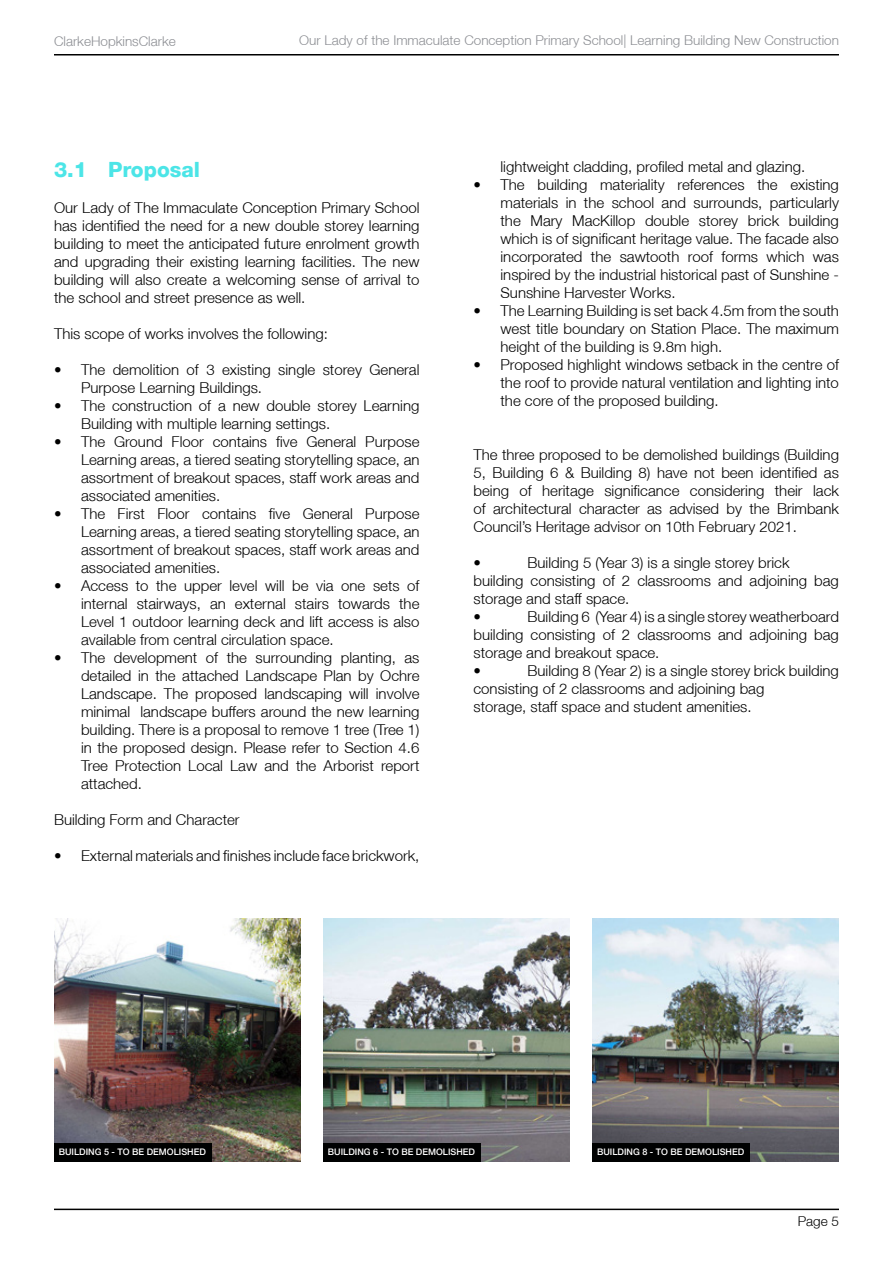
<style>
.page{position:relative;width:893px;height:1263px;background:#fff}
.page>*{position:absolute;margin:0;border:0;box-sizing:border-box;transform-origin:0 0}
.t1{font:800 21px "Helvetica Neue LT";color:#4ce5e7}
.t2{font:300 15px/18px "Helvetica Neue LT";color:#000;text-align:justify}
.t3{font:300 13.5px "Helvetica Neue LT";color:#8c8e93}
.t4{font:300 13.5px "Helvetica Neue LT";color:#000}
.t5{font:500 9px "Helvetica Neue LT";color:#fff}
</style>
<div class="page">
<img style="left:54px;top:918px;width:247px;height:243px">
<img style="left:323px;top:918px;width:247px;height:243px">
<img style="left:592px;top:918px;width:247px;height:243px">
<div style="left:54px;top:1143px;width:157px;height:18px;background:#000101"></div>
<div style="left:323px;top:1143px;width:157px;height:18px;background:#000101"></div>
<div style="left:592px;top:1143px;width:157px;height:18px;background:#000101"></div>
<hr style="left:54px;top:1208px;width:785px;height:2px;background:#000">
<hr style="left:54px;top:54px;width:785px;height:2px;background:#000">
<p class="t3" style="left:54px;top:33px;width:123px">ClarkeHopkinsClarke</p>
<p class="t3" style="left:299px;top:32px;width:541px">Our Lady of the Immaculate Conception Primary School| Learning Building New Construction</p>
<h1 class="t1" style="left:54px;top:157px;width:148px">3.1 Proposal</h1>
<p class="t2" style="left:54px;top:198px;width:367px">Our Lady of The Immaculate Conception Primary School has identified the need for a new double storey learning building to meet the anticipated future enrolment growth and upgrading their existing learning facilities. The new building will also create a welcoming sense of arrival to the school and street presence as well.</p>
<p class="t2" style="left:54px;top:324px;width:275px">This scope of works involves the following:</p>
<p class="t2" style="left:81px;top:360px;width:340px;text-indent:-27px">• The demolition of 3 existing single storey General<br>Purpose Learning Buildings.</p>
<p class="t2" style="left:81px;top:396px;width:340px;text-indent:-27px">• The construction of a new double storey Learning<br>Building with multiple learning settings.</p>
<p class="t2" style="left:81px;top:432px;width:340px;text-indent:-27px">• The Ground Floor contains five General Purpose Learning areas, a tiered seating storytelling space, an assortment of breakout spaces, staff work areas and associated amenities.</p>
<p class="t2" style="left:81px;top:504px;width:340px;text-indent:-27px">• The First Floor contains five General Purpose Learning areas, a tiered seating storytelling space, an assortment of breakout spaces, staff work areas and associated amenities.</p>
<p class="t2" style="left:81px;top:576px;width:340px;text-indent:-27px">• Access to the upper level will be via one sets of internal stairways, an external stairs towards the Level 1 outdoor learning deck and lift access is also available from central circulation space.</p>
<p class="t2" style="left:81px;top:648px;width:340px;text-indent:-27px">• The development of the surrounding planting, as detailed in the attached Landscape Plan by Ochre Landscape. The proposed landscaping will involve minimal landscape buffers around the new learning building. There is a proposal to remove 1 tree (Tree 1) in the proposed design. Please refer to Section 4.6<br>Tree Protection Local Law and the Arborist report attached.</p>
<p class="t2" style="left:54px;top:810px;width:187px">Building Form and Character</p>
<p class="t2" style="left:54px;top:846px;width:367px">• External materials and finishes include face brickwork,</p>
<p class="t2" style="left:500px;top:158px;width:306px">lightweight cladding, profiled metal and glazing.</p>
<p class="t2" style="left:500px;top:176px;width:340px;text-indent:-27px">• The building materiality references the existing materials in the school and surrounds, particularly the Mary MacKillop double storey brick building which is of significant heritage value. The facade also incorporated the sawtooth roof forms which was inspired by the industrial historical past of Sunshine - Sunshine Harvester Works.</p>
<p class="t2" style="left:500px;top:302px;width:340px;text-indent:-27px">• The Learning Building is set back 4.5m from the south west title boundary on Station Place. The maximum height of the building is 9.8m high.</p>
<p class="t2" style="left:500px;top:356px;width:340px;text-indent:-27px">• Proposed highlight windows setback in the centre of the roof to provide natural ventilation and lighting into the core of the proposed building.</p>
<p class="t2" style="left:473px;top:446px;width:367px">The three proposed to be demolished buildings (Building 5, Building 6 &amp; Building 8) have not been identified as being of heritage significance considering their lack of architectural character as advised by the Brimbank Council’s Heritage advisor on 10th February 2021.</p>
<p class="t2" style="left:473px;top:554px;width:9px">•</p>
<p class="t2" style="left:473px;top:554px;width:367px;text-align:left;text-indent:54px">Building 5 (Year 3) is a single storey brick building consisting of 2 classrooms and adjoining bag storage and staff space.<br>•</p>
<p class="t2" style="left:473px;top:608px;width:367px;text-align:left;text-indent:54px">Building 6 (Year 4) is a single storey weatherboard building consisting of 2 classrooms and adjoining bag storage and breakout space.<br>•</p>
<p class="t2" style="left:473px;top:662px;width:367px;text-align:left;text-indent:54px">Building 8 (Year 2) is a single storey brick building consisting of 2 classrooms and adjoining bag<br>storage, staff space and student amenities.</p>
<p class="t5" style="left:59px;top:1146px;width:149px">BUILDING 5 - TO BE DEMOLISHED</p>
<p class="t5" style="left:328px;top:1146px;width:149px">BUILDING 6 - TO BE DEMOLISHED</p>
<p class="t5" style="left:597px;top:1146px;width:149px">BUILDING 8 - TO BE DEMOLISHED</p>
<p class="t4" style="left:798px;top:1213px;width:43px">Page 5</p>
</div>
